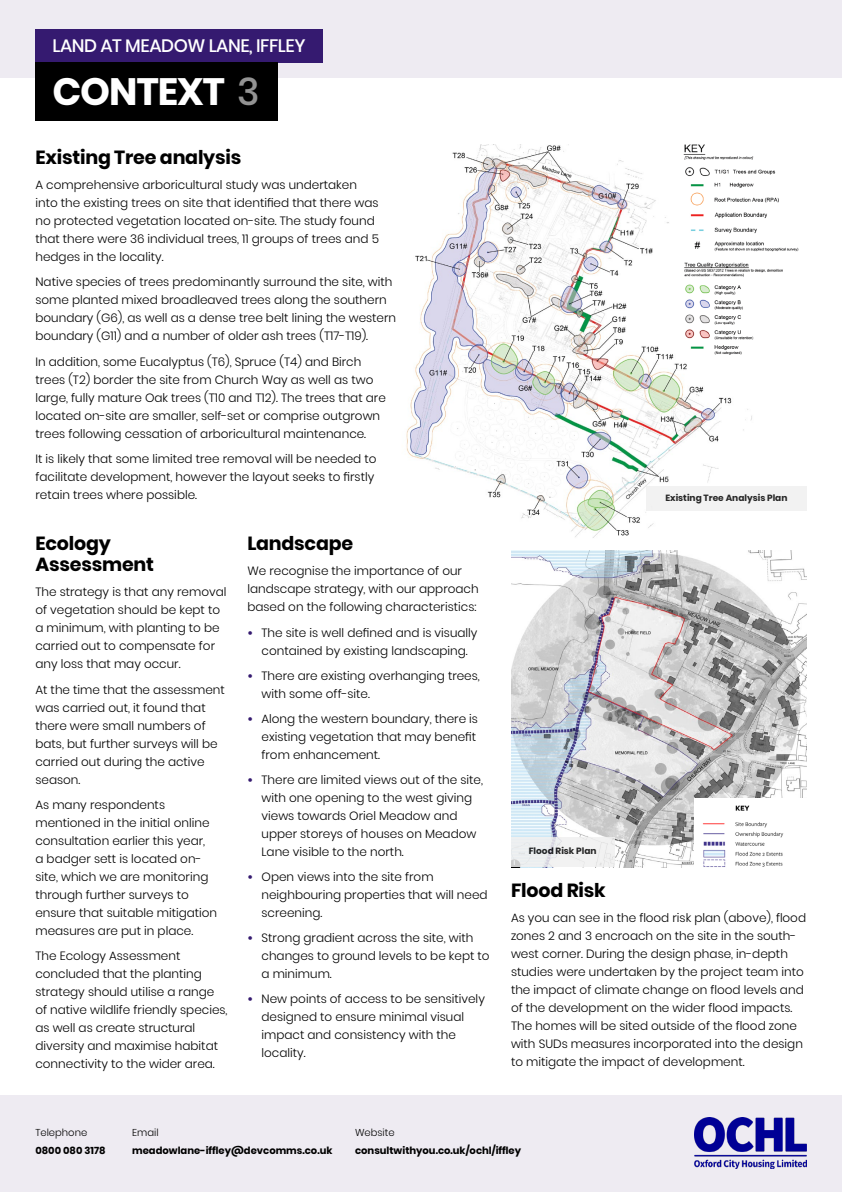
<style>
.page{position:relative;width:842px;height:1192px;background:#fff}
.page>*{position:absolute;margin:0;border:0;box-sizing:border-box;transform-origin:0 0}
.t1{font:700 38px "Poppins";letter-spacing:-.025em;color:#fff}
.t2{font:700 19px/21px "Poppins";letter-spacing:-.01em;color:#000}
.t3{font:500 18px "Poppins";letter-spacing:-.025em;color:#fff}
.t4{font:300 12px/18px "Poppins";color:#000}
.t5{font:700 10px "Poppins";color:#000}
.t6{font:300 10px "Poppins";color:#000}
.t7{font:700 9px "Poppins";color:#000}
.s1{font-weight:500;color:#939393}
.s2{font-weight:700;color:#351a70}
</style>
<div class="page">
<div style="left:0;top:0;width:842px;height:78px;background:#eeebf2"></div>
<div style="left:0;top:1095px;width:842px;height:97px;background:#eeebf2"></div>
<img style="left:694px;top:1117px;width:112px;height:52px">
<div style="left:35px;top:29px;width:288px;height:33px;background:#351a70"></div>
<img style="left:406px;top:144px;width:346px;height:394px">
<div style="left:35px;top:62px;width:243px;height:59px;background:#000"></div>
<img style="left:676px;top:144px;width:123px;height:213px">
<div style="left:646px;top:486px;width:160px;height:25px;background:#f0f0f0"></div>
<img style="left:511px;top:550px;width:295px;height:317px">
<div style="left:511px;top:837px;width:103px;height:30px;background:#f0f0f0"></div>
<img style="left:694px;top:798px;width:112px;height:69px">
<h3 class="t3" style="left:52px;top:35px;width:254px">LAND AT MEADOW LANE, IFFLEY</h3>
<h1 class="t1" style="left:52px;top:70px;width:209px">CONTEXT <span class="s1">3</span></h1>
<h2 class="t2" style="left:35px;top:147px;width:207px">Existing Tree analysis</h2>
<p class="t4" style="left:35px;top:176px;width:345px">A comprehensive arboricultural study was undertaken into the existing trees on site that identified that there was no protected vegetation located on-site. The study found that there were 36 individual trees, 11 groups of trees and 5 hedges in the locality.</p>
<p class="t4" style="left:35px;top:273px;width:362px">Native species of trees predominantly surround the site, with some planted mixed broadleaved trees along the southern boundary (G6), as well as a dense tree belt lining the western boundary (G11) and a number of older ash trees (T17-T19).</p>
<p class="t4" style="left:35px;top:352px;width:352px">In addition, some Eucalyptus (T6), Spruce (T4) and Birch trees (T2) border the site from Church Way as well as two large, fully mature Oak trees (T10 and T12). The trees that are located on-site are smaller, self-set or comprise outgrown trees following cessation of arboricultural maintenance.</p>
<p class="t4" style="left:35px;top:450px;width:342px">It is likely that some limited tree removal will be needed to facilitate development, however the layout seeks to firstly retain trees where possible.</p>
<h2 class="t2" style="left:35px;top:533px;width:120px">Ecology<br>Assessment</h2>
<p class="t4" style="left:35px;top:583px;width:193px">The strategy is that any removal of vegetation should be kept to a minimum, with planting to be carried out to compensate for any loss that may occur.</p>
<p class="t4" style="left:35px;top:680px;width:191px">At the time that the assessment was carried out, it found that there were small numbers of bats, but further surveys will be carried out during the active season.</p>
<p class="t4" style="left:35px;top:796px;width:183px">As many respondents mentioned in the initial online consultation earlier this year,<br>a badger sett is located on&shy;site, which we are monitoring through further surveys to ensure that suitable mitigation measures are put in place.</p>
<p class="t4" style="left:35px;top:947px;width:194px">The Ecology Assessment concluded that the planting strategy should utilise a range of native wildlife friendly species, as well as create structural diversity and maximise habitat connectivity to the wider area.</p>
<h2 class="t2" style="left:247px;top:533px;width:107px">Landscape</h2>
<p class="t4" style="left:247px;top:562px;width:233px">We recognise the importance of our landscape strategy, with our approach based on the following characteristics:</p>
<p class="t4" style="left:247px;top:623px;width:232px;text-align:center"><span class="s2">•</span> The site is well defined and is visually contained by existing landscaping.</p>
<p class="t4" style="left:261px;top:667px;width:220px;text-indent:-14px"><span class="s2">•</span> There are existing overhanging trees, with some off-site.</p>
<p class="t4" style="left:261px;top:710px;width:218px;text-indent:-14px"><span class="s2">•</span> Along the western boundary, there is existing vegetation that may benefit from enhancement.</p>
<p class="t4" style="left:261px;top:771px;width:223px;text-indent:-14px"><span class="s2">•</span> There are limited views out of the site, with one opening to the west giving views towards Oriel Meadow and upper storeys of houses on Meadow<br>Lane visible to the north.</p>
<p class="t4" style="left:261px;top:868px;width:228px;text-indent:-14px"><span class="s2">•</span> Open views into the site from neighbouring properties that will need screening.</p>
<p class="t4" style="left:261px;top:929px;width:230px;text-indent:-14px"><span class="s2">•</span> Strong gradient across the site, with changes to ground levels to be kept to a minimum.</p>
<p class="t4" style="left:261px;top:990px;width:225px;text-indent:-14px"><span class="s2">•</span> New points of access to be sensitively designed to ensure minimal visual impact and consistency with the locality.</p>
<p class="t7" style="left:665px;top:492px;width:124px">Existing Tree Analysis Plan</p>
<p class="t7" style="left:529px;top:846px;width:69px">Flood Risk Plan</p>
<h2 class="t2" style="left:511px;top:880px;width:96px">Flood Risk</h2>
<p class="t4" style="left:511px;top:909px;width:297px">As you can see in the flood risk plan (above), flood zones 2 and 3 encroach on the site in the south&shy;west corner. During the design phase, in-depth studies were undertaken by the project team into the impact of climate change on flood levels and of the development on the wider flood impacts.<br>The homes will be sited outside of the flood zone with SUDs measures incorporated into the design to mitigate the impact of development.</p>
<p class="t6" style="left:35px;top:1127px;width:53px">Telephone</p>
<p class="t5" style="left:35px;top:1145px;width:72px">0800 080 3178</p>
<p class="t6" style="left:132px;top:1127px;width:28px">Email</p>
<p class="t5" style="left:132px;top:1145px;width:202px">meadowlane-iffley@devcomms.co.uk</p>
<p class="t6" style="left:355px;top:1127px;width:41px">Website</p>
<p class="t5" style="left:355px;top:1145px;width:168px">consultwithyou.co.uk/ochl/iffley</p>
</div>
